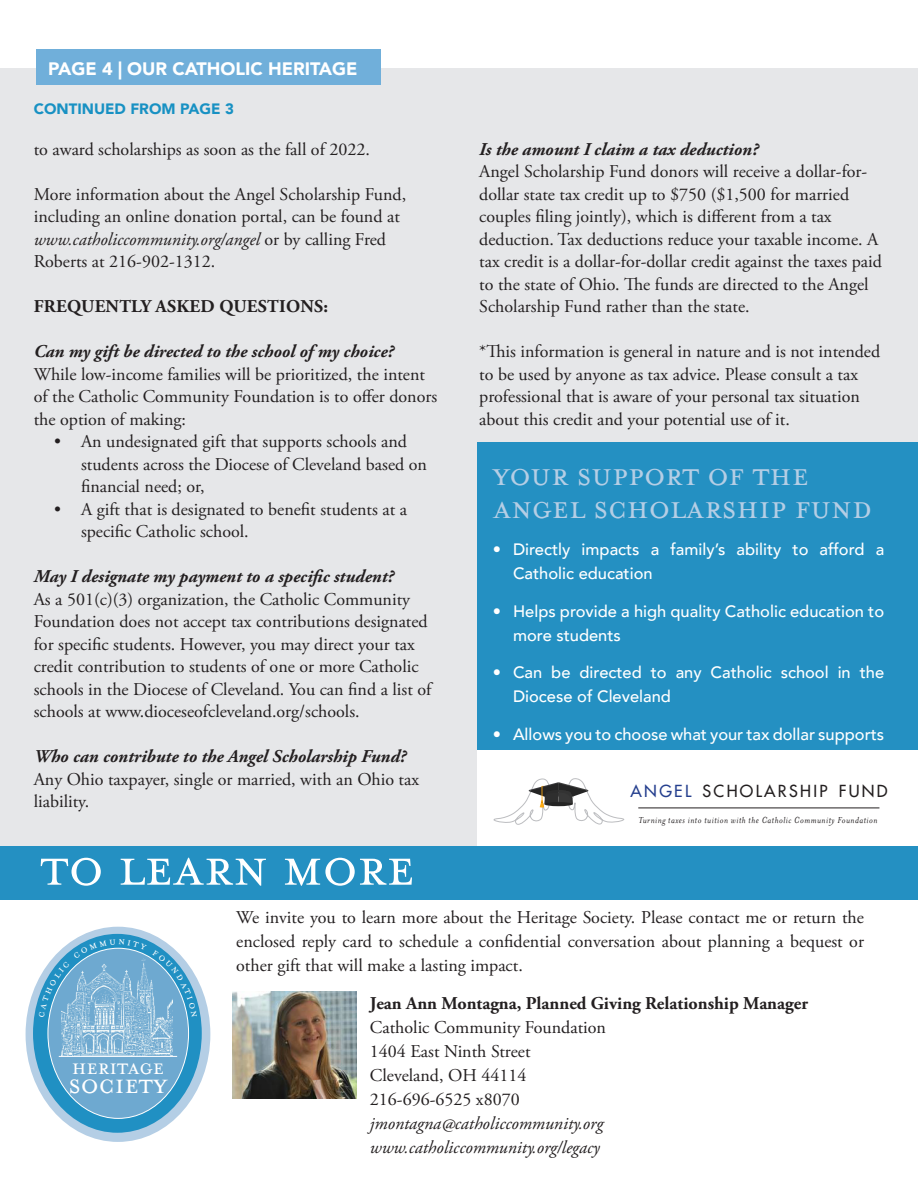
<style>
.page{position:relative;width:918px;height:1188px;background:#fff}
.page>*{position:absolute;margin:0;border:0;box-sizing:border-box;transform-origin:0 0}
.t1{font:60px "Mrs Eaves All Small Caps";color:#fff}
.t2{font:36px/33px "Mrs Eaves All Small Caps";color:#b5cee5}
.t3{font:30.3px "Mrs Eaves All Small Caps";color:#fff}
.t4{font:23.85px "Mrs Eaves All Small Caps";color:#fff}
.t5{font:18px/22.5px "Adobe Garamond Pro";color:#231f20}
.t6{font:italic 700 18px "Adobe Garamond Pro";color:#231f20}
.t7{font:700 18px "Adobe Garamond Pro";color:#231f20}
.t8{font:italic 18px "Adobe Garamond Pro";color:#231f20}
.t9{font:900 18px "Avenir";color:#fff}
.t10{font:500 16.5px/24px "Avenir";color:#fff}
.t11{font:16.2px "Futura";letter-spacing:.145em;color:#231f20}
.t12{font:900 15px "Avenir";color:#1891c3}
.t13{font:italic 10.05px "Mrs Eaves";letter-spacing:.05em;color:#231f20}
.s1{font-style:italic}
.s2{color:#253f8e}
</style>
<div class="page">
<div style="left:0;top:0;width:918px;height:846px;background:#e6e7e9"></div>
<div style="left:0;top:846px;width:918px;height:54px;background:#2490c2"></div>
<div style="left:0;top:0;width:918px;height:68px;background:#fff"></div>
<div style="left:37px;top:50px;width:344px;height:35px;background:#70afda"></div>
<div style="left:26px;top:927px;width:184px;height:215px;background:#b4cee5;border-radius:50%"></div>
<div style="left:33px;top:934px;width:169px;height:199px;background:#2090c3;border-radius:50%"></div>
<div style="left:48px;top:948px;width:141px;height:170px;background:#6ea9d0;border-radius:50%"></div>
<img style="left:61px;top:1018px;width:112px;height:38px">
<hr style="left:59px;top:1056px;width:118px;height:1px;background:#fff">
<img style="left:233px;top:991px;width:123px;height:107px">
<div style="left:478px;top:442px;width:440px;height:324px;background:#2490c2"></div>
<div style="left:478px;top:750px;width:440px;height:96px;background:#fff"></div>
<hr style="left:638px;top:808px;width:241px;height:1px;background:#231f20">
<svg style="left:493px;top:778px;width:132px;height:47px"></svg>
<svg style="left:39px;top:939px;width:158px;height:79px"></svg>
<p class="t9" style="left:48px;top:53px;width:311px">PAGE 4 | OUR CATHOLIC HERITAGE</p>
<p class="t12" style="left:34px;top:96px;width:202px">CONTINUED FROM PAGE 3</p>
<p class="t5" style="left:34px;top:138px;width:338px">to award scholarships as soon as the fall of 2022.</p>
<p class="t5" style="left:34px;top:183px;width:374px">More information about the Angel Scholarship Fund, including an online donation portal, can be found at <span class="s1">www.catholiccommunity.org/angel</span> or by calling Fred Roberts at 216-902-1312.</p>
<p class="t7" style="left:34px;top:296px;width:296px">FREQUENTLY ASKED QUESTIONS:</p>
<p class="t6" style="left:34px;top:341px;width:362px">Can my gift be directed to the school of my choice?</p>
<p class="t5" style="left:34px;top:363px;width:405px">While low-income families will be prioritized, the intent of the Catholic Community Foundation is to offer donors the option of making:</p>
<p class="t5" style="left:81px;top:431px;width:348px;text-indent:-27px">• An undesignated gift that supports schools and students across the Diocese of Cleveland based on financial need; or,</p>
<p class="t5" style="left:81px;top:498px;width:328px;text-indent:-27px">• A gift that is designated to benefit students at a specific Catholic school.</p>
<p class="t6" style="left:34px;top:566px;width:362px">May I designate my payment to a specific student?</p>
<p class="t5" style="left:34px;top:588px;width:399px">As a 501(c)(3) organization, the Catholic Community Foundation does not accept tax contributions designated for specific students. However, you may direct your tax credit contribution to students of one or more Catholic schools in the Diocese of Cleveland. You can find a list of schools at www.dioceseofcleveland.org/schools.</p>
<p class="t6" style="left:34px;top:746px;width:374px">Who can contribute to the Angel Scholarship Fund?</p>
<p class="t5" style="left:34px;top:768px;width:387px">Any Ohio taxpayer, single or married, with an Ohio tax liability.</p>
<p class="t6" style="left:479px;top:138px;width:281px">Is the amount I claim a tax deduction?</p>
<p class="t5" style="left:479px;top:161px;width:404px">Angel Scholarship Fund donors will receive a dollar-for&shy;dollar state tax credit up to $750 ($1,500 for married couples filing jointly), which is different from a tax deduction. Tax deductions reduce your taxable income. A tax credit is a dollar-for-dollar credit against the taxes paid to the state of Ohio. The funds are directed to the Angel Scholarship Fund rather than the state.</p>
<p class="t5" style="left:479px;top:341px;width:403px">*This information is general in nature and is not intended to be used by anyone as tax advice. Please consult a tax professional that is aware of your personal tax situation about this credit and your potential use of it.</p>
<p class="t2" style="left:493px;top:460px;width:381px">Your support of the angel scholarship fund</p>
<p class="t10" style="left:513px;top:537px;width:373px;text-indent:-20px">• Directly impacts a family’s ability to afford a<br>Catholic education</p>
<p class="t10" style="left:513px;top:598px;width:373px;text-indent:-20px">• Helps provide a high quality Catholic education to more students</p>
<p class="t10" style="left:513px;top:660px;width:373px;text-indent:-20px">• Can be directed to any Catholic school in the<br>Diocese of Cleveland</p>
<p class="t10" style="left:493px;top:721px;width:393px">• Allows you to choose what your tax dollar supports</p>
<p class="t11" style="left:631px;top:780px;width:259px"><span class="s2">ANGEL</span> SCHOLARSHIP FUND</p>
<p class="t13" style="left:639px;top:815px;width:240px">Turning taxes into tuition with the Catholic Community Foundation</p>
<p class="t1" style="left:40px;top:844px;width:376px">to learn more</p>
<p class="t5" style="left:236px;top:906px;width:629px;line-height:24px;text-align:justify">We invite you to learn more about the Heritage Society. Please contact me or return the enclosed reply card to schedule a confidential conversation about planning a bequest or other gift that will make a lasting impact.</p>
<p class="t7" style="left:370px;top:993px;width:440px">Jean Ann Montagna, Planned Giving Relationship Manager</p>
<p class="t5" style="left:370px;top:1016px;width:238px">Catholic Community Foundation</p>
<p class="t5" style="left:370px;top:1040px;width:162px">1404 East Ninth Street</p>
<p class="t5" style="left:370px;top:1064px;width:158px">Cleveland, OH 44114</p>
<p class="t5" style="left:370px;top:1088px;width:151px">216-696-6525 x8070</p>
<p class="t8" style="left:370px;top:1112px;width:235px">jmontagna@catholiccommunity.org</p>
<p class="t8" style="left:370px;top:1136px;width:231px">www.catholiccommunity.org/legacy</p>
<p class="t4" style="left:72px;top:1058px;width:94px">heritage</p>
<p class="t3" style="left:69px;top:1072px;width:100px">society</p>
</div>
